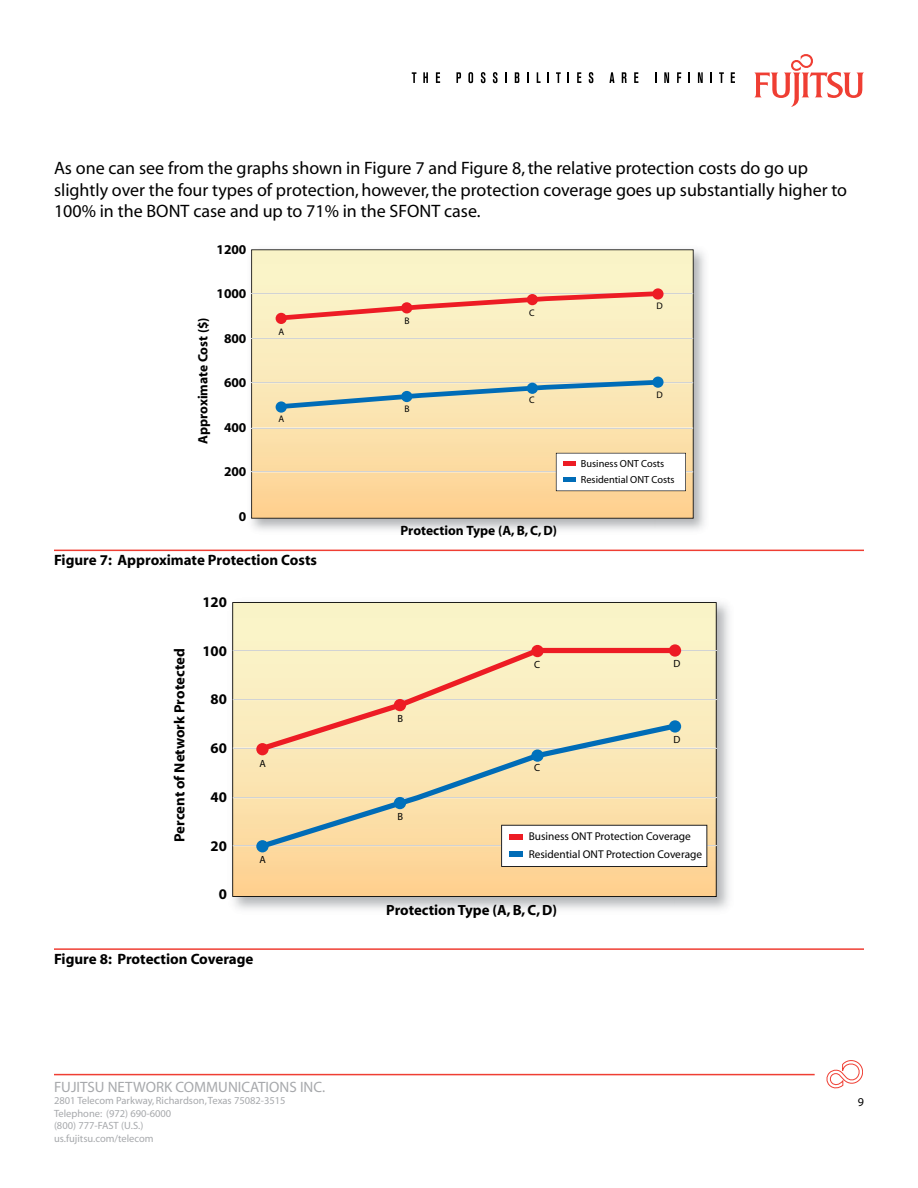
<style>
.page{position:relative;width:918px;height:1188px;background:#fff}
.page>*{position:absolute;margin:0;border:0;box-sizing:border-box;transform-origin:0 0}
.t1{font:18px/21.6px "Myriad";color:#000}
.t2{font:700 15px "Myriad";color:#000}
.t3{font:15px "Myriad";color:#a7a9ac}
.t4{font:700 14.85px "Myriad";color:#000}
.t5{font:700 13.5px "Myriad";color:#000}
.t6{font:11.25px/17.9px "Myriad";color:#000}
.t7{font:10.5px/12.6px "Myriad";color:#a7a9ac}
.t8{font:10.5px "Myriad";color:#000}
.t9{font:10.35px/16.2px "Myriad";color:#000}
.t10{font:9.6px "Myriad";color:#000}
</style>
<div class="page">
<svg style="left:754px;top:54px;width:110px;height:53px"></svg>
<svg style="left:412px;top:72px;width:4px;height:11px"></svg>
<svg style="left:423px;top:72px;width:5px;height:11px"></svg>
<svg style="left:436px;top:72px;width:4px;height:11px"></svg>
<svg style="left:456px;top:72px;width:5px;height:11px"></svg>
<svg style="left:468px;top:72px;width:5px;height:11px"></svg>
<svg style="left:481px;top:72px;width:4px;height:11px"></svg>
<svg style="left:493px;top:72px;width:5px;height:11px"></svg>
<svg style="left:505px;top:72px;width:2px;height:11px"></svg>
<svg style="left:515px;top:72px;width:4px;height:11px"></svg>
<svg style="left:527px;top:72px;width:2px;height:11px"></svg>
<svg style="left:537px;top:72px;width:4px;height:11px"></svg>
<svg style="left:556px;top:72px;width:5px;height:11px"></svg>
<svg style="left:577px;top:72px;width:4px;height:11px"></svg>
<svg style="left:589px;top:72px;width:4px;height:11px"></svg>
<svg style="left:609px;top:72px;width:6px;height:11px"></svg>
<svg style="left:622px;top:72px;width:5px;height:11px"></svg>
<svg style="left:634px;top:72px;width:4px;height:11px"></svg>
<svg style="left:664px;top:72px;width:5px;height:11px"></svg>
<svg style="left:677px;top:72px;width:4px;height:11px"></svg>
<svg style="left:688px;top:72px;width:2px;height:11px"></svg>
<svg style="left:698px;top:72px;width:5px;height:11px"></svg>
<svg style="left:719px;top:72px;width:5px;height:11px"></svg>
<svg style="left:731px;top:72px;width:4px;height:11px"></svg>
<hr style="left:54px;top:1074px;width:761px;height:1px;background:#ef3e33">
<svg style="left:827px;top:1060px;width:36px;height:28px"></svg>
<hr style="left:54px;top:550px;width:810px;height:1px;background:#ef3e33">
<hr style="left:54px;top:948px;width:810px;height:2px;background:#ef3e33">
<svg style="left:251px;top:249px;width:443px;height:270px;background:#f7e2b0"></svg>
<hr style="left:252px;top:293px;width:441px;height:1px;background:#d1d3d4">
<hr style="left:252px;top:338px;width:441px;height:1px;background:#d1d3d4">
<hr style="left:252px;top:382px;width:441px;height:1px;background:#d1d3d4">
<hr style="left:252px;top:428px;width:441px;height:1px;background:#d1d3d4">
<hr style="left:252px;top:471px;width:441px;height:1px;background:#d1d3d4">
<svg style="left:556px;top:453px;width:130px;height:38px"></svg>
<hr style="left:563px;top:462px;width:13px;height:4px;background:#ed1c24">
<div style="left:563px;top:477px;width:13px;height:5px;background:#006cb7"></div>
<svg style="left:279px;top:291px;width:380px;height:29px;background:#f6cfad"></svg>
<svg style="left:279px;top:380px;width:380px;height:29px;background:#d2d3b7"></svg>
<div style="left:276px;top:313px;width:11px;height:11px;background:#ed1c24;border-radius:50%"></div>
<div style="left:401px;top:302px;width:11px;height:11px;background:#ed1c24;border-radius:50%"></div>
<div style="left:527px;top:294px;width:11px;height:11px;background:#ed1c24;border-radius:50%"></div>
<div style="left:652px;top:288px;width:12px;height:12px;background:#ed1c24;border-radius:50%"></div>
<div style="left:276px;top:401px;width:11px;height:12px;background:#0071bc;border-radius:50%"></div>
<div style="left:401px;top:391px;width:11px;height:11px;background:#0071bc;border-radius:50%"></div>
<div style="left:527px;top:383px;width:11px;height:11px;background:#0071bc;border-radius:50%"></div>
<div style="left:652px;top:377px;width:12px;height:11px;background:#0071bc;border-radius:50%"></div>
<img style="left:233px;top:602px;width:496px;height:308px">
<svg style="left:232px;top:602px;width:485px;height:295px;background:#f4dfad"></svg>
<hr style="left:233px;top:650px;width:483px;height:1px;background:#d1d3d4">
<hr style="left:233px;top:699px;width:483px;height:1px;background:#d1d3d4">
<hr style="left:233px;top:748px;width:483px;height:1px;background:#d1d3d4">
<hr style="left:233px;top:797px;width:483px;height:1px;background:#d1d3d4">
<hr style="left:233px;top:845px;width:483px;height:1px;background:#d1d3d4">
<svg style="left:501px;top:825px;width:206px;height:42px"></svg>
<div style="left:509px;top:852px;width:14px;height:5px;background:#006cb7"></div>
<svg style="left:263px;top:648px;width:416px;height:75px;background:#f8e3ba"></svg>
<svg style="left:263px;top:723px;width:416px;height:125px;background:#efdeb6"></svg>
<div style="left:256px;top:743px;width:13px;height:12px;background:#ed1c24;border-radius:50%"></div>
<div style="left:394px;top:699px;width:12px;height:12px;background:#ed1c24;border-radius:50%"></div>
<div style="left:531px;top:645px;width:13px;height:12px;background:#ed1c24;border-radius:50%"></div>
<div style="left:669px;top:644px;width:12px;height:13px;background:#ed1c24;border-radius:50%"></div>
<div style="left:256px;top:840px;width:13px;height:12px;background:#0071bc;border-radius:50%"></div>
<div style="left:394px;top:797px;width:12px;height:12px;background:#0071bc;border-radius:50%"></div>
<div style="left:531px;top:749px;width:13px;height:13px;background:#0071bc;border-radius:50%"></div>
<div style="left:669px;top:720px;width:12px;height:13px;background:#0071bc;border-radius:50%"></div>
<p class="t1" style="left:54px;top:158px;width:795px">As one can see from the graphs shown in Figure 7 and Figure 8, the relative protection costs do go up slightly over the four types of protection, however, the protection coverage goes up substantially higher to<br>100% in the BONT case and up to 71% in the SFONT case.</p>
<p class="t5" style="left:217px;top:242px;width:31px">1200</p>
<p class="t5" style="left:217px;top:287px;width:31px">1000</p>
<p class="t5" style="left:196px;top:444px;width:128px;rotate:-90deg">Approximate Cost ($)</p>
<p class="t5" style="left:224px;top:331px;width:24px">800</p>
<p class="t5" style="left:224px;top:376px;width:24px">600</p>
<p class="t5" style="left:224px;top:420px;width:24px">400</p>
<p class="t5" style="left:224px;top:465px;width:24px">200</p>
<p class="t5" style="left:239px;top:509px;width:9px">0</p>
<p class="t10" style="left:279px;top:327px;width:7px">A</p>
<p class="t10" style="left:279px;top:414px;width:7px">A</p>
<p class="t2" style="left:54px;top:552px;width:265px">Figure 7: Approximate Protection Costs</p>
<p class="t4" style="left:172px;top:842px;width:195px;rotate:-90deg">Percent of Network Protected</p>
<p class="t4" style="left:202px;top:594px;width:26px">120</p>
<p class="t4" style="left:202px;top:643px;width:26px">100</p>
<p class="t4" style="left:211px;top:692px;width:18px">80</p>
<p class="t4" style="left:211px;top:741px;width:18px">60</p>
<p class="t4" style="left:211px;top:789px;width:18px">40</p>
<p class="t4" style="left:211px;top:838px;width:18px">20</p>
<p class="t4" style="left:219px;top:887px;width:10px">0</p>
<p class="t8" style="left:260px;top:759px;width:8px">A</p>
<p class="t8" style="left:260px;top:854px;width:8px">A</p>
<p class="t2" style="left:54px;top:951px;width:201px">Figure 8: Protection Coverage</p>
<p class="t3" style="left:54px;top:1079px;width:273px">FUJITSU NETWORK COMMUNICATIONS INC.</p>
<p class="t7" style="left:54px;top:1095px;width:233px">2801 Telecom Parkway, Richardson, Texas 75082-3515<br>Telephone: (972) 690-6000<br>(800) 777-FAST (U.S.)<br>us.fujitsu.com/telecom</p>
<p class="t10" style="left:404px;top:316px;width:7px">B</p>
<p class="t10" style="left:529px;top:308px;width:7px">C</p>
<p class="t10" style="left:657px;top:301px;width:8px">D</p>
<p class="t10" style="left:404px;top:404px;width:7px">B</p>
<p class="t10" style="left:529px;top:395px;width:7px">C</p>
<p class="t5" style="left:401px;top:523px;width:158px">Protection Type (A,B, C, D)</p>
<p class="t10" style="left:657px;top:390px;width:8px">D</p>
<p class="t9" style="left:581px;top:456px;width:95px">Business ONT Costs<br>Residential ONT Costs</p>
<p class="t8" style="left:397px;top:714px;width:7px">B</p>
<p class="t8" style="left:397px;top:812px;width:7px">B</p>
<p class="t8" style="left:534px;top:660px;width:8px">C</p>
<p class="t8" style="left:534px;top:763px;width:8px">C</p>
<p class="t8" style="left:673px;top:659px;width:8px">D</p>
<p class="t8" style="left:673px;top:735px;width:8px">D</p>
<p class="t6" style="left:529px;top:828px;width:175px">Business ONT Protection Coverage<br>Residential ONT Protection Coverage</p>
<p class="t4" style="left:386px;top:902px;width:173px">Protection Type (A,B, C, D)</p>
</div>
